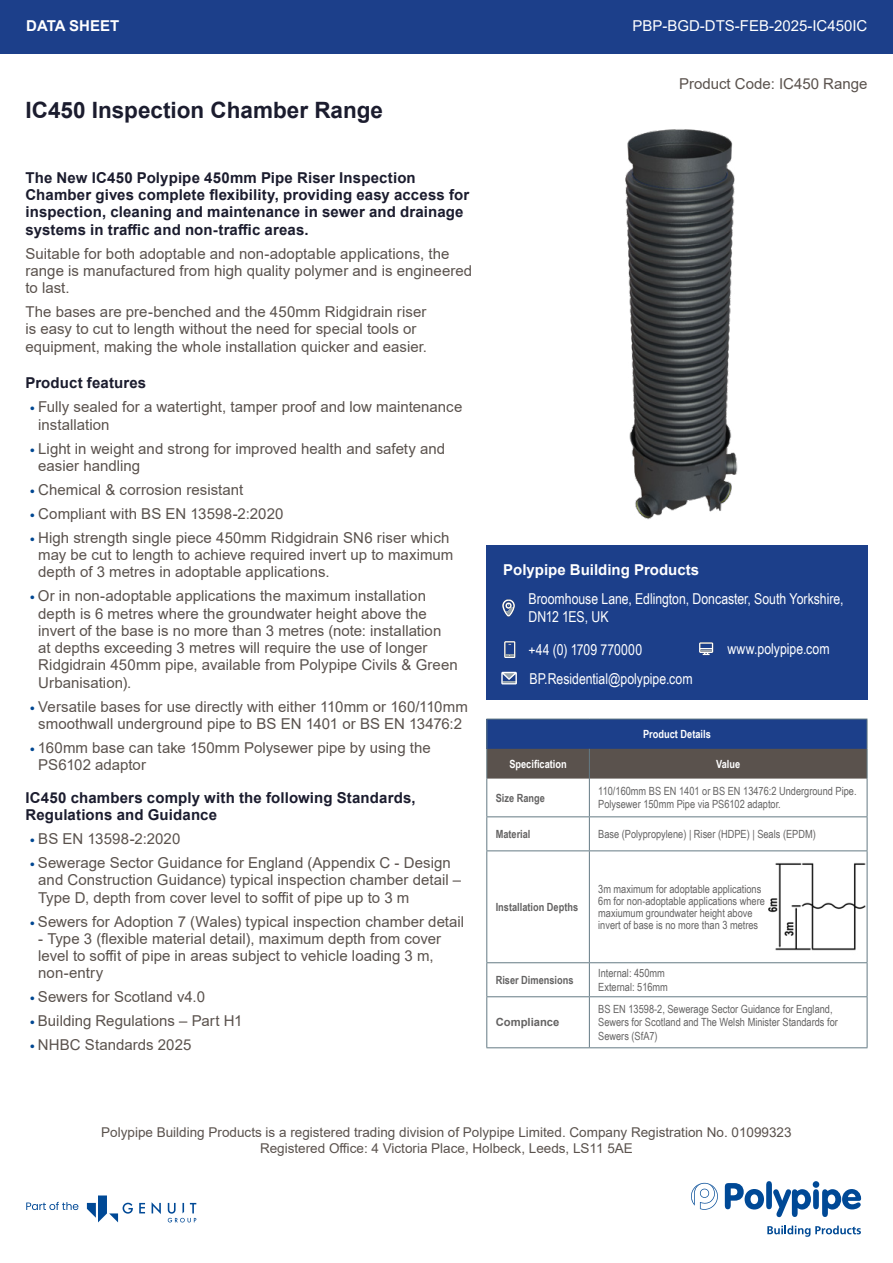
<style>
.page{position:relative;width:893px;height:1263px;background:#fff}
.page>*{position:absolute;margin:0;border:0;box-sizing:border-box;transform-origin:0 0}
.t1{font:700 22.5px "Arial";color:#1b1c2e}
.t2{font:15px/17.2px "Arial";letter-spacing:.005em;color:#5a524d}
.t3{font:700 15px/17.2px "Arial";letter-spacing:.01em;color:#1b1c2e}
.t4{font:15px/28.5px "Arial Narrow";color:#fff}
.t5{font:700 15px "Arial";color:#fff}
.t6{font:15px "Arial";color:#fff}
.t7{font:13.5px/16.2px "Arial";color:#5a524d;text-align:center}
.t8{font:11.25px/13.5px "Arial Narrow";color:#646363}
.t9{font:700 11.25px "Arial Narrow";color:#646363}
.t10{font:700 11.25px "Arial Narrow";color:#fff}
.t11{font:700 11.25px "Arial";color:#646363}
.s1{font-family:"Frutiger LT Std";font-weight:300;font-size:10.5px;color:#004792}
</style>
<div class="page">
<div style="left:0;top:0;width:893px;height:53px;background:#1c3f8a"></div>
<svg style="left:691px;top:1183px;width:27px;height:27px"></svg>
<svg style="left:725px;top:1181px;width:136px;height:36px"></svg>
<svg style="left:767px;top:1225px;width:94px;height:12px"></svg>
<svg style="left:26px;top:1202px;width:52px;height:8px"></svg>
<svg style="left:87px;top:1195px;width:46px;height:27px"></svg>
<svg style="left:139px;top:1203px;width:6px;height:10px"></svg>
<svg style="left:152px;top:1202px;width:9px;height:12px"></svg>
<svg style="left:168px;top:1203px;width:28px;height:19px"></svg>
<img style="left:625px;top:129px;width:113px;height:391px">
<div style="left:487px;top:719px;width:380px;height:30px;background:#1c3f8a"></div>
<div style="left:486px;top:749px;width:382px;height:29px;background:#5a524d"></div>
<hr style="left:486px;top:778px;width:1px;height:38px;background:#647a84">
<hr style="left:589px;top:778px;width:1px;height:38px;background:#647a84">
<hr style="left:867px;top:778px;width:1px;height:38px;background:#647a84">
<hr style="left:486px;top:817px;width:1px;height:33px;background:#647a84">
<hr style="left:589px;top:817px;width:1px;height:33px;background:#647a84">
<hr style="left:867px;top:817px;width:1px;height:33px;background:#647a84">
<hr style="left:486px;top:851px;width:1px;height:111px;background:#647a84">
<hr style="left:589px;top:851px;width:1px;height:111px;background:#647a84">
<hr style="left:867px;top:851px;width:1px;height:111px;background:#647a84">
<hr style="left:486px;top:963px;width:1px;height:33px;background:#647a84">
<hr style="left:589px;top:963px;width:1px;height:33px;background:#647a84">
<hr style="left:867px;top:963px;width:1px;height:33px;background:#647a84">
<hr style="left:486px;top:997px;width:1px;height:50px;background:#647a84">
<hr style="left:589px;top:997px;width:1px;height:50px;background:#647a84">
<hr style="left:867px;top:997px;width:1px;height:50px;background:#647a84">
<hr style="left:486px;top:719px;width:103px;height:1px;background:#647a84">
<hr style="left:589px;top:719px;width:278px;height:1px;background:#647a84">
<hr style="left:486px;top:719px;width:1px;height:30px;background:#647a84">
<hr style="left:867px;top:719px;width:1px;height:30px;background:#647a84">
<hr style="left:486px;top:816px;width:103px;height:1px;background:#647a84">
<hr style="left:589px;top:816px;width:278px;height:1px;background:#647a84">
<hr style="left:486px;top:850px;width:103px;height:1px;background:#647a84">
<hr style="left:589px;top:850px;width:278px;height:1px;background:#647a84">
<hr style="left:486px;top:962px;width:103px;height:1px;background:#647a84">
<hr style="left:589px;top:962px;width:278px;height:1px;background:#647a84">
<hr style="left:486px;top:996px;width:103px;height:1px;background:#647a84">
<hr style="left:589px;top:996px;width:278px;height:1px;background:#647a84">
<hr style="left:486px;top:1047px;width:103px;height:1px;background:#647a84">
<hr style="left:589px;top:1047px;width:278px;height:1px;background:#647a84">
<div style="left:486px;top:546px;width:381px;height:154px;background:#1c3f8a"></div>
<svg style="left:504px;top:641px;width:11px;height:17px"></svg>
<svg style="left:501px;top:672px;width:16px;height:12px"></svg>
<svg style="left:502px;top:599px;width:13px;height:17px"></svg>
<svg style="left:699px;top:642px;width:14px;height:13px"></svg>
<img style="left:768px;top:859px;width:99px;height:97px">
<p class="t5" style="left:26px;top:15px;width:95px">DATA SHEET</p>
<p class="t6" style="left:632px;top:16px;width:237px">PBP-BGD-DTS-FEB-2025-IC450IC</p>
<h1 class="t1" style="left:26px;top:94px;width:359px">IC450 Inspection Chamber Range</h1>
<p class="t3" style="left:26px;top:169px;width:445px">The New IC450 Polypipe 450mm Pipe Riser Inspection Chamber gives complete flexibility, providing easy access for inspection, cleaning and maintenance in sewer and drainage systems in traffic and non-traffic areas.</p>
<p class="t2" style="left:26px;top:244px;width:448px">Suitable for both adoptable and non-adoptable applications, the range is manufactured from high quality polymer and is engineered to last.</p>
<p class="t2" style="left:26px;top:303px;width:403px">The bases are pre-benched and the 450mm Ridgidrain riser is easy to cut to length without the need for special tools or equipment, making the whole installation quicker and easier.</p>
<p class="t3" style="left:26px;top:375px;width:122px">Product features</p>
<p class="t2" style="left:38px;top:398px;width:426px;text-indent:-8px"><span class="s1">•</span> Fully sealed for a watertight, tamper proof and low maintenance installation</p>
<p class="t2" style="left:38px;top:440px;width:408px;text-indent:-8px"><span class="s1">•</span> Light in weight and strong for improved health and safety and easier handling</p>
<p class="t2" style="left:30px;top:481px;width:215px"><span class="s1">•</span> Chemical &amp; corrosion resistant</p>
<p class="t2" style="left:30px;top:505px;width:255px"><span class="s1">•</span> Compliant with BS EN 13598-2:2020</p>
<p class="t2" style="left:38px;top:529px;width:417px;text-indent:-8px"><span class="s1">•</span> High strength single piece 450mm Ridgidrain SN6 riser which may be cut to length to achieve required invert up to maximum depth of 3 metres in adoptable applications.</p>
<p class="t2" style="left:38px;top:587px;width:421px;text-indent:-8px"><span class="s1">•</span> Or in non-adoptable applications the maximum installation depth is 6 metres where the groundwater height above the invert of the base is no more than 3 metres (note: installation<br>at depths exceeding 3 metres will require the use of longer Ridgidrain 450mm pipe, available from Polypipe Civils &amp; Green Urbanisation).</p>
<p class="t2" style="left:30px;top:698px;width:440px;text-align:center"><span class="s1">•</span> Versatile bases for use directly with either 110mm or 160/110mm smoothwall underground pipe to BS EN 1401 or BS EN 13476:2</p>
<p class="t2" style="left:38px;top:739px;width:394px;text-indent:-8px"><span class="s1">•</span> 160mm base can take 150mm Polysewer pipe by using the<br>PS6102 adaptor</p>
<p class="t3" style="left:26px;top:789px;width:392px">IC450 chambers comply with the following Standards,<br>Regulations and Guidance</p>
<p class="t2" style="left:30px;top:830px;width:152px"><span class="s1">•</span> BS EN 13598-2:2020</p>
<p class="t2" style="left:38px;top:854px;width:425px;text-indent:-8px"><span class="s1">•</span> Sewerage Sector Guidance for England (Appendix C - Design and Construction Guidance) typical inspection chamber detail –<br>Type D, depth from cover level to soffit of pipe up to 3 m</p>
<p class="t2" style="left:30px;top:913px;width:436px"><span class="s1">•</span> Sewers for Adoption 7 (Wales) typical inspection chamber detail</p>
<p class="t2" style="left:38px;top:930px;width:404px">- Type 3 (flexible material detail), maximum depth from cover level to soffit of pipe in areas subject to vehicle loading 3 m, non-entry</p>
<p class="t2" style="left:30px;top:988px;width:177px"><span class="s1">•</span> Sewers for Scotland v4.0</p>
<p class="t2" style="left:30px;top:1012px;width:214px"><span class="s1">•</span> Building Regulations – Part H1</p>
<p class="t2" style="left:30px;top:1036px;width:163px"><span class="s1">•</span> NHBC Standards 2025</p>
<p class="t2" style="left:679px;top:75px;width:190px">Product Code: IC450 Range</p>
<p class="t5" style="left:503px;top:559px;width:197px">Polypipe Building Products</p>
<p class="t4" style="left:529px;top:590px;width:316px;line-height:18px">Broomhouse Lane, Edlington, Doncaster, South Yorkshire,<br>DN12 1ES, UK</p>
<p class="t4" style="left:727px;top:634px;width:104px">www.polypipe.com</p>
<p class="t4" style="left:529px;top:635px;width:166px">+44 (0) 1709 770000<br>BP.Residential@polypipe.com</p>
<p class="t10" style="left:643px;top:726px;width:69px">Product Details</p>
<p class="t10" style="left:509px;top:755px;width:59px">Specification</p>
<p class="t10" style="left:716px;top:755px;width:26px">Value</p>
<p class="t9" style="left:496px;top:789px;width:51px">Size Range</p>
<p class="t8" style="left:598px;top:784px;width:260px">110/160mm BS EN 1401 or BS EN 13476:2 Underground Pipe.<br>Polysewer 150mm Pipe via PS6102 adaptor.</p>
<p class="t9" style="left:496px;top:825px;width:36px">Material</p>
<p class="t8" style="left:598px;top:827px;width:219px">Base (Polypropylene) | Riser (HDPE) | Seals (EPDM)</p>
<p class="t9" style="left:496px;top:898px;width:84px">Installation Depths</p>
<p class="t8" style="left:598px;top:882px;width:168px;line-height:12px">3m maximum for adoptable applications 6m for non-adoptable applications where maxiumum groundwater height above invert of base is no more than 3 metres</p>
<p class="t9" style="left:496px;top:971px;width:79px">Riser Dimensions</p>
<p class="t8" style="left:598px;top:966px;width:71px">Internal: 450mm<br>External: 516mm</p>
<p class="t11" style="left:496px;top:1014px;width:65px">Compliance</p>
<p class="t8" style="left:598px;top:1002px;width:241px">BS EN 13598-2, Sewerage Sector Guidance for England,<br>Sewers for Scotland and The Welsh Minister Standards for<br>Sewers (SfA7)</p>
<p class="t7" style="left:101px;top:1124px;width:692px">Polypipe Building Products is a registered trading division of Polypipe Limited. Company Registration No. 01099323<br>Registered Office: 4 Victoria Place, Holbeck, Leeds, LS11 5AE</p>
</div>
